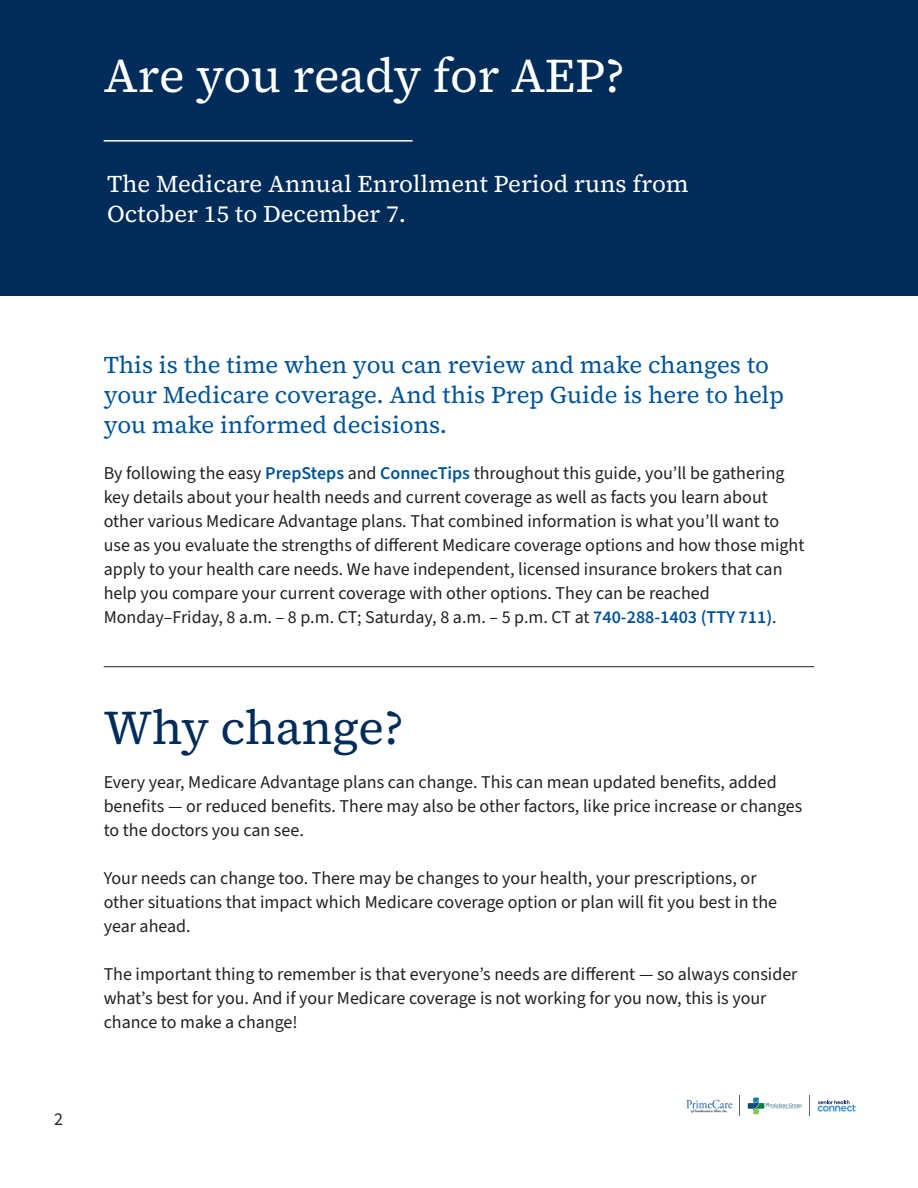
<style>
.page{position:relative;width:918px;height:1188px;background:#fff}
.page>*{position:absolute;margin:0;border:0;box-sizing:border-box;transform-origin:0 0}
.t1{font:48px "Source Serif 4";letter-spacing:-.01em;color:#fff}
.t2{font:48px "Source Serif 4";color:#002c59}
.t3{font:24px/30px "Source Serif 4";color:#015398}
.t4{font:24px/30px "Source Serif 4";color:#fff}
.t5{font:18px/24px "Source Sans 3";color:#231f20}
.s1{font-weight:600;color:#015398}
</style>
<div class="page">
<svg style="left:809px;top:1096px;width:1px;height:20px"></svg>
<svg style="left:818px;top:1100px;width:38px;height:12px"></svg>
<img style="left:686px;top:1099px;width:46px;height:14px">
<svg style="left:748px;top:1098px;width:54px;height:16px"></svg>
<div style="left:0;top:0;width:918px;height:296px;background:#002c59"></div>
<hr style="left:104px;top:666px;width:710px;height:1px;background:#231f20">
<hr style="left:104px;top:140px;width:309px;height:2px;background:#fff">
<p class="t1" style="left:104px;top:44px;width:523px">Are you ready for AEP?</p>
<p class="t4" style="left:107px;top:169px;width:583px">The Medicare Annual Enrollment Period runs from<br>October 15 to December 7.</p>
<p class="t5" style="left:54px;top:1107px;width:10px">2</p>
<p class="t3" style="left:104px;top:350px;width:682px">This is the time when you can review and make changes to your Medicare coverage. And this Prep Guide is here to help you make informed decisions.</p>
<p class="t5" style="left:104px;top:461px;width:702px">By following the easy <span class="s1">PrepSteps</span> and <span class="s1">ConnecTips</span> throughout this guide, you’ll be gathering key details about your health needs and current coverage as well as facts you learn about other various Medicare Advantage plans. That combined information is what you’ll want to use as you evaluate the strengths of different Medicare coverage options and how those might apply to your health care needs. We have independent, licensed insurance brokers that can help you compare your current coverage with other options. They can be reached Monday–Friday, 8 a.m. – 8 p.m. CT; Saturday, 8 a.m. – 5 p.m. CT at <span class="s1">740-288-1403 (TTY 711)</span>.</p>
<p class="t2" style="left:104px;top:696px;width:302px">Why change?</p>
<p class="t5" style="left:104px;top:771px;width:700px">Every year, Medicare Advantage plans can change. This can mean updated benefits, added benefits — or reduced benefits. There may also be other factors, like price increase or changes to the doctors you can see.</p>
<p class="t5" style="left:104px;top:867px;width:675px">Your needs can change too. There may be changes to your health, your prescriptions, or other situations that impact which Medicare coverage option or plan will fit you best in the year ahead.</p>
<p class="t5" style="left:104px;top:963px;width:695px">The important thing to remember is that everyone’s needs are different — so always consider what’s best for you. And if your Medicare coverage is not working for you now, this is your chance to make a change!</p>
</div>
